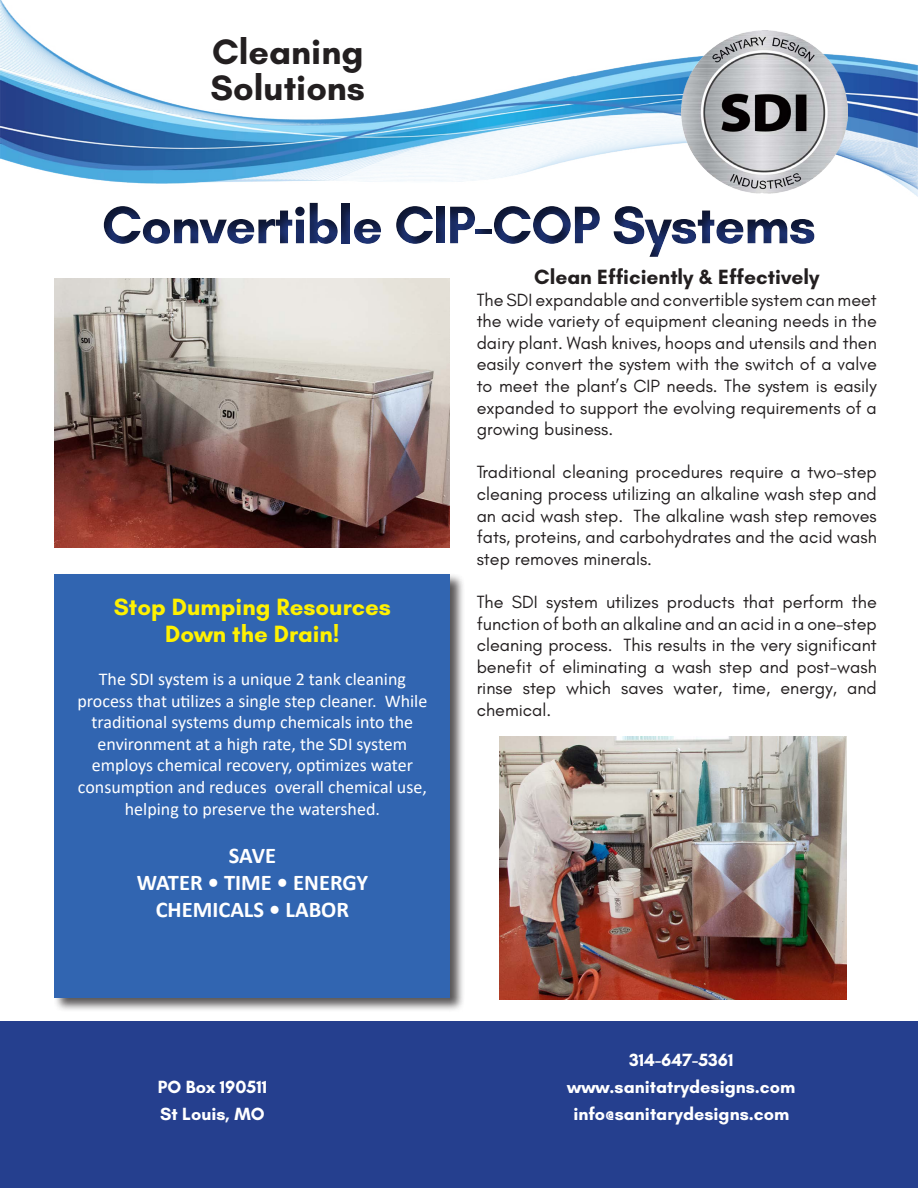
<style>
.page{position:relative;width:918px;height:1188px;background:#fff}
.page>*{position:absolute;margin:0;border:0;box-sizing:border-box;transform-origin:0 0}
.t1{font:700 54px "Glacial Indifference";letter-spacing:-.02em;color:#253f8e}
.t2{font:700 36px/36px "Glacial Indifference";color:#231f20}
.t3{font:700 24px/27px "Glacial Indifference";color:#fff101;text-align:center}
.t4{font:700 22.5px/27px "Calibri";color:#fff;text-align:center}
.t5{font:700 21px "Glacial Indifference";color:#231f20}
.t6{font:18px/21.6px "Glacial Indifference";color:#231f20;text-align:justify}
.t7{font:18px/21.6px "Calibri";color:#fff;text-align:center}
.t8{font:700 18px/27px "Glacial Indifference";color:#fff}
</style>
<div class="page">
<img style="left:0;top:0;width:918px;height:197px">
<img style="left:681px;top:31px;width:167px;height:160px">
<div style="left:0;top:1022px;width:918px;height:166px;background:#253f8e"></div>
<div style="left:26px;top:191px;width:866px;height:82px;background:#231f20;opacity:.75"></div>
<img style="left:55px;top:279px;width:395px;height:269px">
<div style="left:53px;top:573px;width:412px;height:439px;background:#231f20;opacity:.75"></div>
<div style="left:55px;top:574px;width:395px;height:424px;background:#3165b1"></div>
<img style="left:499px;top:737px;width:347px;height:263px">
<h2 class="t2" style="left:210px;top:33px;width:156px">Cleaning<br>Solutions</h2>
<h1 class="t1" style="left:102px;top:192px;width:716px">Convertible CIP-COP Systems</h1>
<h3 class="t3" style="left:114px;top:593px;width:279px">Stop Dumping Resources<br>Down the Drain!</h3>
<p class="t7" style="left:77px;top:668px;width:351px">The SDI system is a unique 2 tank cleaning process that utilizes a single step cleaner. While traditional systems dump chemicals into the environment at a high rate, the SDI system employs chemical recovery, optimizes water consumption and reduces overall chemical use, helping to preserve the watershed.</p>
<p class="t4" style="left:137px;top:842px;width:233px">SAVE<br>WATER • TIME • ENERGY<br>CHEMICALS • LABOR</p>
<p class="t5" style="left:534px;top:264px;width:287px">Clean Efficiently &amp; Effectively</p>
<p class="t6" style="left:477px;top:289px;width:402px">The SDI expandable and convertible system can meet the wide variety of equipment cleaning needs in the dairy plant. Wash knives, hoops and utensils and then easily convert the system with the switch of a valve to meet the plant’s CIP needs. The system is easily expanded to support the evolving requirements of a growing business.</p>
<p class="t6" style="left:477px;top:462px;width:402px">Traditional cleaning procedures require a two-step cleaning process utilizing an alkaline wash step and an acid wash step. The alkaline wash step removes fats, proteins, and carbohydrates and the acid wash step removes minerals.</p>
<p class="t6" style="left:477px;top:591px;width:402px">The SDI system utilizes products that perform the function of both an alkaline and an acid in a one-step cleaning process. This results in the very significant benefit of eliminating a wash step and post-wash rinse step which saves water, time, energy, and chemical.</p>
<p class="t8" style="left:158px;top:1073px;width:111px">PO Box 190511<br>St Louis, MO</p>
<p class="t8" style="left:567px;top:1047px;width:230px;text-align:center">314-647-5361 www.sanitatrydesigns.com info@sanitarydesigns.com</p>
</div>
